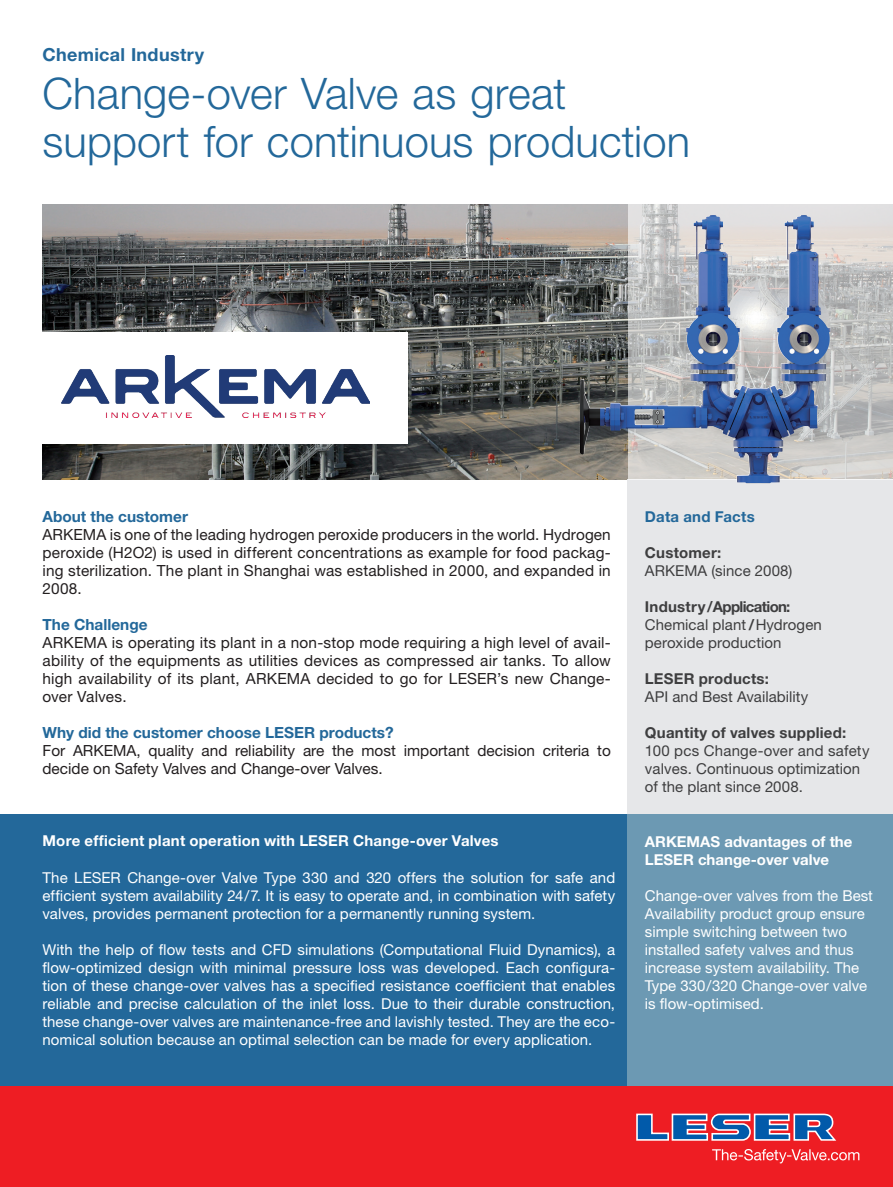
<style>
.page{position:relative;width:893px;height:1187px;background:#fff}
.page>*{position:absolute;margin:0;border:0;box-sizing:border-box;transform-origin:0 0}
.t1{font:300 43.5px/48px "Helvetica Neue LT Pro";letter-spacing:.005em;color:#23689a}
.t2{font:700 18px "Helvetica Neue LT Pro";letter-spacing:.02em;color:#23689a}
.t3{font:15.3px/18px "Helvetica Neue LT Pro";color:#231f20;text-align:justify}
.t4{font:700 15.3px "Helvetica Neue LT Pro";color:#23689a}
.t5{font:15px/18px "Helvetica Neue LT Pro";color:#fff;text-align:justify}
.t6{font:15px/18px "Helvetica Neue LT Pro";letter-spacing:.005em;color:#3e3e3f}
.t7{font:700 15px/18px "Helvetica Neue LT Pro";color:#fff}
.t8{font:700 15px "Helvetica Neue LT Pro";letter-spacing:.015em;color:#3e3e3f}
.t9{font:700 15px "Helvetica Neue LT Pro";letter-spacing:.015em;color:#23689a}
.s1{font-weight:700}
</style>
<div class="page">
<div style="left:0;top:813px;width:628px;height:273px;background:#23689a"></div>
<img style="left:43px;top:204px;width:585px;height:275px">
<div style="left:628px;top:813px;width:265px;height:273px;background:#6c99b3"></div>
<div style="left:628px;top:479px;width:265px;height:334px;background:#e6e7e9"></div>
<svg style="left:628px;top:204px;width:265px;height:275px;background:#a8afbd"></svg>
<div style="left:0;top:1086px;width:893px;height:100px;background:#ee1d23"></div>
<svg style="left:636px;top:1113px;width:200px;height:27px"></svg>
<svg style="left:712px;top:1149px;width:147px;height:14px"></svg>
<div style="left:43px;top:332px;width:365px;height:111px;background:#fff"></div>
<img style="left:62px;top:355px;width:308px;height:62px">
<img style="left:686px;top:215px;width:23px;height:138px">
<p class="t2" style="left:43px;top:43px;width:163px">Chemical Industry</p>
<h1 class="t1" style="left:43px;top:69px;width:649px">Change-over Valve as great support for continuous production</h1>
<p class="t4" style="left:43px;top:507px;width:147px">About the customer</p>
<p class="t3" style="left:43px;top:525px;width:570px">ARKEMA is one of the leading hydrogen peroxide producers in the world. Hydrogen peroxide (H2O2) is used in different concentrations as example for food packag&shy;ing sterilization. The plant in Shanghai was established in 2000, and expanded in 2008.</p>
<p class="t4" style="left:43px;top:615px;width:107px">The Challenge</p>
<p class="t3" style="left:43px;top:633px;width:570px">ARKEMA is operating its plant in a non-stop mode requiring a high level of avail&shy;ability of the equipments as utilities devices as compressed air tanks. To allow high availability of its plant, ARKEMA decided to go for LESER’s new Change&shy;over Valves.</p>
<p class="t4" style="left:43px;top:723px;width:353px">Why did the customer choose LESER products?</p>
<p class="t3" style="left:43px;top:741px;width:570px">For ARKEMA, quality and reliability are the most important decision criteria to decide on Safety Valves and Change-over Valves.</p>
<p class="t7" style="left:43px;top:831px;width:457px">More efficient plant operation with LESER Change-over Valves</p>
<p class="t5" style="left:43px;top:867px;width:574px">The LESER Change-over Valve Type 330 and 320 offers the solution for safe and efficient system availability 24/7. It is easy to operate and, in combination with safety valves, provides permanent protection for a permanently running system.</p>
<p class="t5" style="left:43px;top:939px;width:574px">With the help of flow tests and CFD simulations (Computational Fluid Dynamics), a flow-optimized design with minimal pressure loss was developed. Each configura&shy;tion of these change-over valves has a specified resistance coefficient that enables reliable and precise calculation of the inlet loss. Due to their durable construction, these change-over valves are maintenance-free and lavishly tested. They are the eco&shy;nomical solution because an optimal selection can be made for every application.</p>
<p class="t9" style="left:645px;top:507px;width:111px">Data and Facts</p>
<p class="t8" style="left:645px;top:543px;width:78px">Customer:</p>
<p class="t6" style="left:645px;top:561px;width:149px">ARKEMA (since 2008)</p>
<p class="t6" style="left:645px;top:597px;width:178px"><span class="s1">Industry / Application:<br></span>Chemical plant <span class="s1">/</span> Hydrogen peroxide production</p>
<p class="t8" style="left:645px;top:669px;width:126px">LESER products:</p>
<p class="t6" style="left:645px;top:687px;width:165px">API and Best Availability</p>
<p class="t8" style="left:645px;top:723px;width:203px">Quantity of valves supplied:</p>
<p class="t6" style="left:645px;top:741px;width:226px">100 pcs Change-over and safety valves. Continuous optimization of the plant since 2008.</p>
<p class="t7" style="left:645px;top:831px;width:209px">ARKEMAS advantages of the<br>LESER change-over valve</p>
<p class="t5" style="left:645px;top:885px;width:230px;text-align:left">Change-over valves from the Best<br>Availability product group ensure simple switching between two installed safety valves and thus increase system availability. The<br>Type 330/320 Change-over valve is flow-optimised.</p>
</div>
